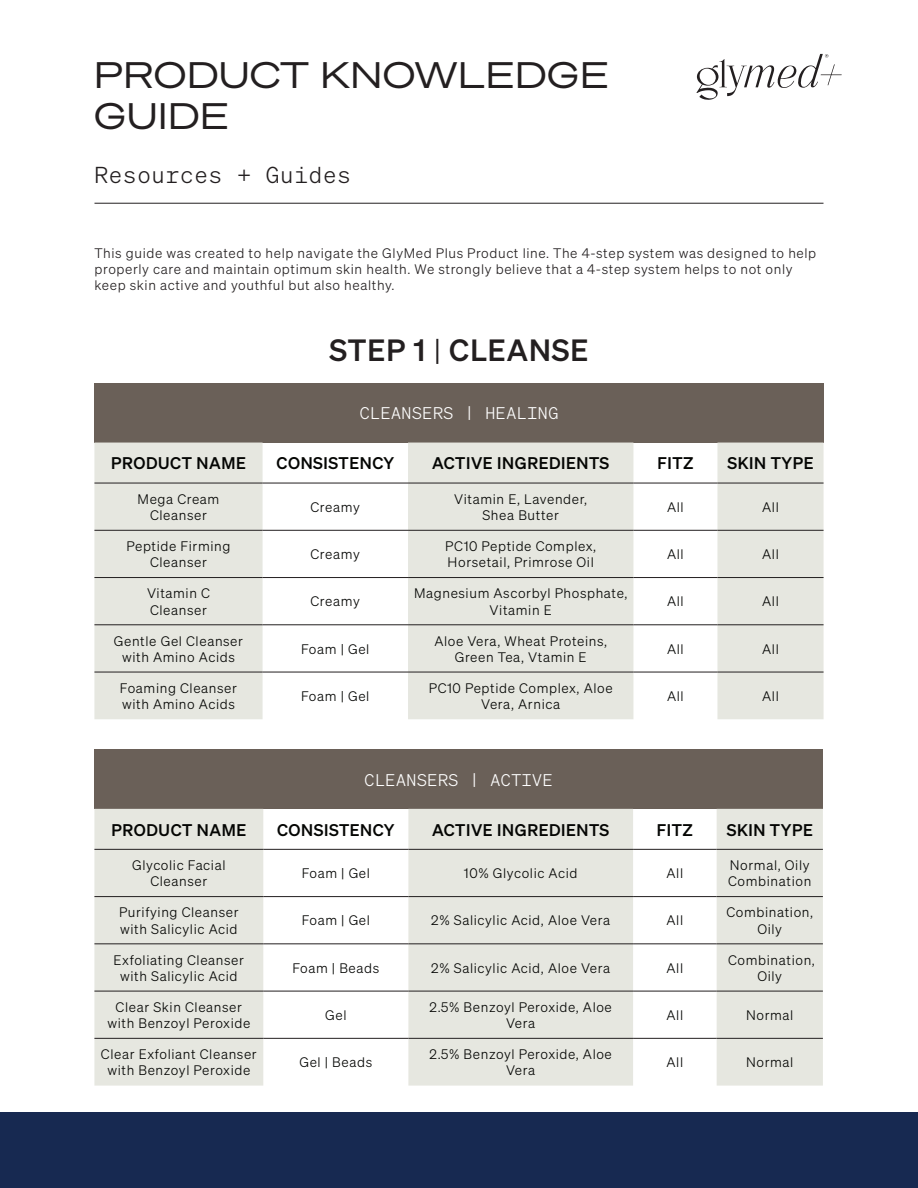
<style>
.page{position:relative;width:918px;height:1188px;background:#fff}
.page>*{position:absolute;margin:0;border:0;box-sizing:border-box;transform-origin:0 0}
.t1{font:36px "Sohne Breit Buch";letter-spacing:.035em;color:#231f20}
.t2{font:30px "Sohne Kraftig";letter-spacing:.035em;color:#231f20}
.t3{font:22.5px "Sohne Mono Leicht";letter-spacing:.035em;color:#231f20}
.t4{font:16.5px "Sohne Kraftig";letter-spacing:.035em;color:#040503}
.t5{font:16.5px "Sohne Mono Leicht";letter-spacing:.035em;color:#fff}
.t6{font:13.5px/16.2px "Sohne Leicht";letter-spacing:.045em;color:#040503;text-align:center}
.t7{font:13.5px/16.2px "Sohne Leicht";letter-spacing:.045em;color:#231f20}
.s1{font-family:"Gly Med Plus G Mod"}
.s2{font-family:"Sohne Leicht"}
</style>
<div class="page">
<div style="left:0;top:1113px;width:918px;height:75px;background:#172951"></div>
<hr style="left:94px;top:203px;width:730px;height:1px;background:#231f20">
<svg style="left:696px;top:54px;width:146px;height:46px"></svg>
<div style="left:94px;top:383px;width:730px;height:60px;background:#6a6058"></div>
<svg style="left:94px;top:443px;width:730px;height:40px"></svg>
<svg style="left:94px;top:484px;width:730px;height:235px;fill:#e6e7e0"></svg>
<hr style="left:94px;top:530px;width:169px;height:1px;background:#231f20">
<hr style="left:263px;top:530px;width:145px;height:1px;background:#231f20">
<hr style="left:408px;top:530px;width:225px;height:1px;background:#231f20">
<hr style="left:633px;top:530px;width:84px;height:1px;background:#231f20">
<hr style="left:717px;top:530px;width:107px;height:1px;background:#231f20">
<hr style="left:94px;top:577px;width:169px;height:1px;background:#231f20">
<hr style="left:263px;top:577px;width:145px;height:1px;background:#231f20">
<hr style="left:408px;top:577px;width:225px;height:1px;background:#231f20">
<hr style="left:633px;top:577px;width:84px;height:1px;background:#231f20">
<hr style="left:717px;top:577px;width:107px;height:1px;background:#231f20">
<hr style="left:94px;top:624px;width:169px;height:1px;background:#231f20">
<hr style="left:263px;top:624px;width:145px;height:1px;background:#231f20">
<hr style="left:408px;top:624px;width:225px;height:1px;background:#231f20">
<hr style="left:633px;top:624px;width:84px;height:1px;background:#231f20">
<hr style="left:717px;top:624px;width:107px;height:1px;background:#231f20">
<hr style="left:94px;top:672px;width:169px;height:1px;background:#231f20">
<hr style="left:263px;top:672px;width:145px;height:1px;background:#231f20">
<hr style="left:408px;top:672px;width:225px;height:1px;background:#231f20">
<hr style="left:633px;top:672px;width:84px;height:1px;background:#231f20">
<hr style="left:717px;top:672px;width:107px;height:1px;background:#231f20">
<hr style="left:94px;top:483px;width:169px;height:1px;background:#231f20">
<hr style="left:408px;top:483px;width:225px;height:1px;background:#231f20">
<hr style="left:717px;top:483px;width:107px;height:1px;background:#231f20">
<hr style="left:263px;top:483px;width:145px;height:1px;background:#231f20">
<hr style="left:633px;top:483px;width:84px;height:1px;background:#231f20">
<div style="left:94px;top:749px;width:729px;height:60px;background:#6a6058"></div>
<svg style="left:94px;top:809px;width:729px;height:277px;fill:#e6e7e0"></svg>
<hr style="left:94px;top:896px;width:169px;height:1px;background:#231f20">
<hr style="left:263px;top:896px;width:145px;height:1px;background:#231f20">
<hr style="left:408px;top:896px;width:225px;height:1px;background:#231f20">
<hr style="left:633px;top:896px;width:84px;height:1px;background:#231f20">
<hr style="left:717px;top:896px;width:106px;height:1px;background:#231f20">
<hr style="left:94px;top:943px;width:169px;height:1px;background:#231f20">
<hr style="left:263px;top:943px;width:145px;height:1px;background:#231f20">
<hr style="left:408px;top:943px;width:225px;height:1px;background:#231f20">
<hr style="left:633px;top:943px;width:84px;height:1px;background:#231f20">
<hr style="left:717px;top:943px;width:106px;height:1px;background:#231f20">
<hr style="left:94px;top:991px;width:169px;height:1px;background:#231f20">
<hr style="left:263px;top:991px;width:145px;height:1px;background:#231f20">
<hr style="left:408px;top:991px;width:225px;height:1px;background:#231f20">
<hr style="left:633px;top:991px;width:84px;height:1px;background:#231f20">
<hr style="left:717px;top:991px;width:106px;height:1px;background:#231f20">
<hr style="left:94px;top:1038px;width:169px;height:1px;background:#231f20">
<hr style="left:263px;top:1038px;width:145px;height:1px;background:#231f20">
<hr style="left:408px;top:1038px;width:225px;height:1px;background:#231f20">
<hr style="left:633px;top:1038px;width:84px;height:1px;background:#231f20">
<hr style="left:717px;top:1038px;width:106px;height:1px;background:#231f20">
<hr style="left:94px;top:849px;width:169px;height:1px;background:#231f20">
<hr style="left:263px;top:849px;width:145px;height:1px;background:#231f20">
<hr style="left:408px;top:849px;width:225px;height:1px;background:#231f20">
<hr style="left:633px;top:849px;width:84px;height:1px;background:#231f20">
<hr style="left:717px;top:849px;width:106px;height:1px;background:#231f20">
<p class="t1" style="left:94px;top:54px;width:516px">PRODUCT KNOWLED<span class="s1">G</span>E</p>
<p class="t1" style="left:94px;top:94px;width:135px"><span class="s1">G</span>UIDE</p>
<p class="t3" style="left:94px;top:161px;width:258px">Resources + Guides</p>
<p class="t7" style="left:94px;top:245px;width:723px">This guide was created to help navigate the GlyMed Plus Product line. The 4-step system was designed to help properly care and maintain optimum skin health. We strongly believe that a 4-step system helps to not only keep skin active and youthful but also healthy.</p>
<p class="t2" style="left:330px;top:331px;width:260px">STEP 1 <span class="s2">|</span> CLEANSE</p>
<p class="t5" style="left:360px;top:403px;width:200px">CLEANSERS | HEALING</p>
<p class="t4" style="left:111px;top:453px;width:136px">PRODUCT NAME</p>
<p class="t4" style="left:277px;top:453px;width:119px">CONSISTENCY</p>
<p class="t4" style="left:432px;top:453px;width:179px">ACTIVE INGREDIENTS</p>
<p class="t4" style="left:657px;top:453px;width:38px">FITZ</p>
<p class="t4" style="left:727px;top:453px;width:88px">SKIN TYPE</p>
<p class="t6" style="left:138px;top:491px;width:83px">Mega Cream<br>Cleanser</p>
<p class="t6" style="left:311px;top:499px;width:51px">Creamy</p>
<p class="t6" style="left:454px;top:491px;width:135px">Vitamin E, Lavender,</p>
<p class="t6" style="left:482px;top:507px;width:78px">Shea Butter</p>
<p class="t6" style="left:667px;top:499px;width:18px">All</p>
<p class="t6" style="left:762px;top:499px;width:18px">All</p>
<p class="t6" style="left:127px;top:538px;width:105px">Peptide Firming<br>Cleanser</p>
<p class="t6" style="left:311px;top:546px;width:51px">Creamy</p>
<p class="t6" style="left:445px;top:538px;width:152px;text-align:left">PC10 Peptide Complex,<br>Horsetail, Primrose Oil</p>
<p class="t6" style="left:667px;top:546px;width:18px">All</p>
<p class="t6" style="left:762px;top:546px;width:18px">All</p>
<p class="t6" style="left:147px;top:585px;width:64px;text-align:left">Vitamin C<br>Cleanser</p>
<p class="t6" style="left:311px;top:593px;width:51px">Creamy</p>
<p class="t6" style="left:414px;top:585px;width:215px">Magnesium Ascorbyl Phosphate,<br>Vitamin E</p>
<p class="t6" style="left:667px;top:593px;width:18px">All</p>
<p class="t6" style="left:762px;top:593px;width:18px">All</p>
<p class="t6" style="left:114px;top:632px;width:131px">Gentle Gel Cleanser with Amino Acids</p>
<p class="t6" style="left:301px;top:641px;width:70px">Foam | Gel</p>
<p class="t6" style="left:434px;top:632px;width:174px">Aloe Vera, Wheat Proteins,<br>Green Tea, Vtamin E</p>
<p class="t6" style="left:667px;top:641px;width:18px">All</p>
<p class="t6" style="left:762px;top:641px;width:18px">All</p>
<p class="t6" style="left:120px;top:680px;width:119px;text-align:left">Foaming Cleanser with Amino Acids</p>
<p class="t6" style="left:301px;top:688px;width:70px">Foam | Gel</p>
<p class="t6" style="left:429px;top:680px;width:185px">PC10 Peptide Complex, Aloe<br>Vera, Arnica</p>
<p class="t6" style="left:667px;top:688px;width:18px">All</p>
<p class="t6" style="left:762px;top:688px;width:18px">All</p>
<p class="t5" style="left:365px;top:770px;width:190px">CLEANSERS | ACTIVE</p>
<p class="t4" style="left:112px;top:819px;width:136px">PRODUCT NAME</p>
<p class="t4" style="left:277px;top:819px;width:119px">CONSISTENCY</p>
<p class="t4" style="left:432px;top:819px;width:179px">ACTIVE INGREDIENTS</p>
<p class="t4" style="left:657px;top:819px;width:38px">FITZ</p>
<p class="t4" style="left:727px;top:819px;width:88px">SKIN TYPE</p>
<p class="t6" style="left:132px;top:857px;width:95px">Glycolic Facial<br>Cleanser</p>
<p class="t6" style="left:302px;top:865px;width:70px">Foam | Gel</p>
<p class="t6" style="left:464px;top:865px;width:115px">10% Glycolic Acid</p>
<p class="t6" style="left:667px;top:865px;width:18px">All</p>
<p class="t6" style="left:730px;top:857px;width:81px">Normal, Oily</p>
<p class="t6" style="left:728px;top:873px;width:85px">Combination</p>
<p class="t6" style="left:119px;top:904px;width:121px;text-align:left">Purifying Cleanser with Salicylic Acid</p>
<p class="t6" style="left:302px;top:912px;width:70px">Foam | Gel</p>
<p class="t6" style="left:431px;top:912px;width:180px">2% Salicylic Acid, Aloe Vera</p>
<p class="t6" style="left:667px;top:912px;width:18px">All</p>
<p class="t6" style="left:726px;top:904px;width:88px">Combination,</p>
<p class="t6" style="left:757px;top:920px;width:26px">Oily</p>
<p class="t6" style="left:114px;top:952px;width:132px">Exfoliating Cleanser with Salicylic Acid</p>
<p class="t6" style="left:292px;top:960px;width:88px">Foam | Beads</p>
<p class="t6" style="left:431px;top:960px;width:180px">2% Salicylic Acid, Aloe Vera</p>
<p class="t6" style="left:667px;top:960px;width:18px">All</p>
<p class="t6" style="left:728px;top:952px;width:88px">Combination,<br>Oily</p>
<p class="t6" style="left:107px;top:999px;width:144px">Clear Skin Cleanser with Benzoyl Peroxide</p>
<p class="t6" style="left:325px;top:1007px;width:23px">Gel</p>
<p class="t6" style="left:430px;top:999px;width:184px">2.5% Benzoyl Peroxide, Aloe<br>Vera</p>
<p class="t6" style="left:667px;top:1007px;width:18px">All</p>
<p class="t6" style="left:746px;top:1007px;width:49px">Normal</p>
<p class="t6" style="left:101px;top:1046px;width:157px">Clear Exfoliant Cleanser with Benzoyl Peroxide</p>
<p class="t6" style="left:299px;top:1054px;width:74px">Gel | Beads</p>
<p class="t6" style="left:430px;top:1046px;width:184px">2.5% Benzoyl Peroxide, Aloe<br>Vera</p>
<p class="t6" style="left:667px;top:1054px;width:18px">All</p>
<p class="t6" style="left:746px;top:1054px;width:49px">Normal</p>
</div>
